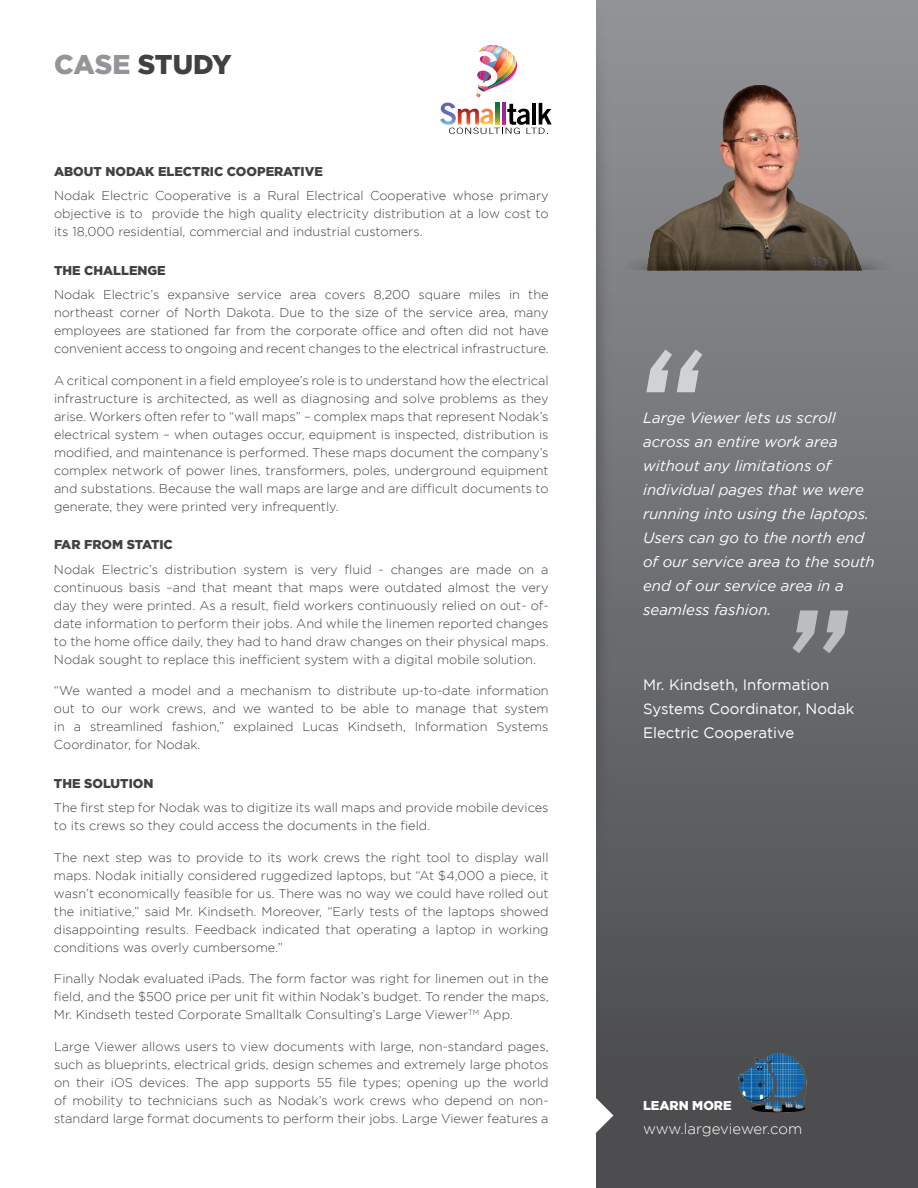
<style>
.page{position:relative;width:918px;height:1188px;background:#fff}
.page>*{position:absolute;margin:0;border:0;box-sizing:border-box;transform-origin:0 0}
.t1{font:italic 500 150px "Klavika";color:#d1d2d4}
.t2{font:italic 500 150px "Klavika";color:#bcbdc0}
.t3{font:900 27px "Gotham";color:#414042}
.t4{font:900 27px "Gotham";color:#939598}
.t5{font:italic 15px/24px "Gotham";color:#fff}
.t6{font:15px/24px "Gotham";color:#fff}
.t7{font:300 15px "Gotham";letter-spacing:-.005em;color:#fff}
.t8{font:300 12.75px/18px "Gotham";color:#414042;text-align:justify}
.t9{font:900 12.75px "Gotham";color:#414042}
.t10{font:900 12.75px "Gotham";color:#fff}
</style>
<div class="page">
<div style="left:596px;top:0;width:322px;height:1188px;background:linear-gradient(to bottom,#929497,#474749)"></div>
<img style="left:596px;top:0;width:34px;height:968px">
<img style="left:645px;top:78px;width:225px;height:158px">
<img style="left:597px;top:236px;width:313px;height:42px">
<svg style="left:596px;top:1097px;width:17px;height:37px"></svg>
<img style="left:440px;top:45px;width:112px;height:89px">
<img style="left:735px;top:1050px;width:76px;height:65px">
<h2 class="t4" style="left:54px;top:49px;width:40px">CASE</h2>
<h2 class="t3" style="left:138px;top:49px;width:95px">STUDY</h2>
<p class="t9" style="left:54px;top:164px;width:269px">ABOUT NODAK ELECTRIC COOPERATIVE</p>
<p class="t8" style="left:54px;top:187px;width:496px">Nodak Electric Cooperative is a Rural Electrical Cooperative whose primary objective is to provide the high quality electricity distribution at a low cost to its 18,000 residential, commercial and industrial customers.</p>
<p class="t9" style="left:54px;top:263px;width:112px">THE CHALLENGE</p>
<p class="t8" style="left:54px;top:286px;width:496px">Nodak Electric’s expansive service area covers 8,200 square miles in the northeast corner of North Dakota. Due to the size of the service area, many employees are stationed far from the corporate office and often did not have convenient access to ongoing and recent changes to the electrical infrastructure.</p>
<p class="t8" style="left:54px;top:371px;width:496px">A critical component in a field employee’s role is to understand how the electrical infrastructure is architected, as well as diagnosing and solve problems as they arise. Workers often refer to “wall maps” – complex maps that represent Nodak’s electrical system – when outages occur, equipment is inspected, distribution is modified, and maintenance is performed. These maps document the company’s complex network of power lines, transformers, poles, underground equipment and substations. Because the wall maps are large and are difficult documents to generate, they were printed very infrequently.</p>
<p class="t9" style="left:54px;top:537px;width:120px">FAR FROM STATIC</p>
<p class="t8" style="left:54px;top:560px;width:496px">Nodak Electric’s distribution system is very fluid - changes are made on a continuous basis –and that meant that maps were outdated almost the very day they were printed. As a result, field workers continuously relied on out- of&shy;date information to perform their jobs. And while the linemen reported changes to the home office daily, they had to hand draw changes on their physical maps.<br>Nodak sought to replace this inefficient system with a digital mobile solution.</p>
<p class="t8" style="left:54px;top:682px;width:496px">“We wanted a model and a mechanism to distribute up-to-date information out to our work crews, and we wanted to be able to manage that system in a streamlined fashion,” explained Lucas Kindseth, Information Systems Coordinator, for Nodak.</p>
<p class="t9" style="left:54px;top:776px;width:99px">THE SOLUTION</p>
<p class="t8" style="left:54px;top:799px;width:496px">The first step for Nodak was to digitize its wall maps and provide mobile devices to its crews so they could access the documents in the field.</p>
<p class="t8" style="left:54px;top:848px;width:496px">The next step was to provide to its work crews the right tool to display wall maps. Nodak initially considered ruggedized laptops, but “At $4,000 a piece, it wasn’t economically feasible for us. There was no way we could have rolled out the initiative,” said Mr. Kindseth. Moreover, “Early tests of the laptops showed disappointing results. Feedback indicated that operating a laptop in working conditions was overly cumbersome.”</p>
<p class="t8" style="left:54px;top:970px;width:496px">Finally Nodak evaluated iPads. The form factor was right for linemen out in the field, and the $500 price per unit fit within Nodak’s budget. To render the maps, Mr. Kindseth tested Corporate Smalltalk Consulting’s Large Viewer<sup>TM</sup> App.</p>
<p class="t8" style="left:54px;top:1037px;width:496px">Large Viewer allows users to view documents with large, non-standard pages, such as blueprints, electrical grids, design schemes and extremely large photos on their iOS devices. The app supports 55 file types; opening up the world of mobility to technicians such as Nodak’s work crews who depend on non&shy;standard large format documents to perform their jobs. Large Viewer features a</p>
<h1 class="t1" style="left:631px;top:324px;width:72px">“</h1>
<p class="t5" style="left:643px;top:405px;width:233px">Large Viewer lets us scroll across an entire work area without any limitations of individual pages that we were running into using the laptops.<br>Users can go to the north end of our service area to the south end of our service area in a seamless fashion.</p>
<h1 class="t2" style="left:864px;top:679px;width:72px;rotate:-180deg">“</h1>
<p class="t6" style="left:643px;top:672px;width:213px">Mr. Kindseth, Information<br>Systems Coordinator, Nodak<br>Electric Cooperative</p>
<p class="t10" style="left:643px;top:1098px;width:10px">LEA</p>
<p class="t10" style="left:670px;top:1098px;width:62px">RN MORE</p>
<p class="t7" style="left:643px;top:1121px;width:161px">www.largeviewer.com</p>
</div>
